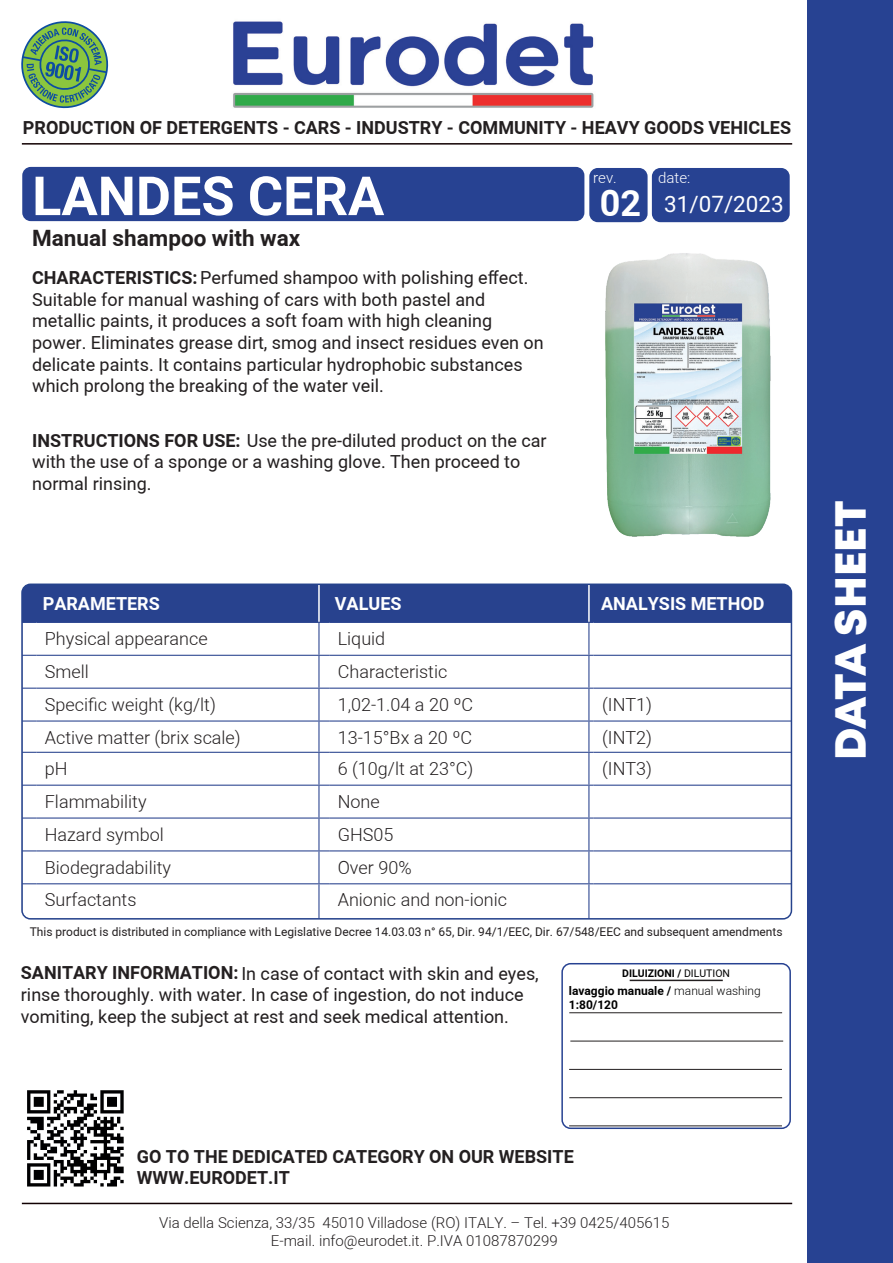
<style>
.page{position:relative;width:893px;height:1263px;background:#fff}
.page>*{position:absolute;margin:0;border:0;box-sizing:border-box;transform-origin:0 0}
.t1{font:700 54px "Araboto";color:#fff}
.t2{font:43.5px "Mont Heavy DEMO";color:#fff}
.t3{font:700 36px "Araboto";color:#fff}
.t4{font:700 22.5px "Araboto";color:#231f20}
.t5{font:22.5px "Araboto";color:#fff}
.t6{font:18px/21.6px "Araboto";color:#231f20}
.t7{font:300 18px "Araboto";color:#231f20}
.t8{font:700 18px/21.3px "Araboto";color:#231f20}
.t9{font:700 18px "Araboto";color:#fff}
.t10{font:300 15px/18px "Araboto";color:#231f20;text-align:center}
.t11{font:300 15px "Araboto";color:#fff}
.t12{font:12px "Araboto";color:#231f20}
.t13{font:700 12px "Araboto";color:#000001}
.t14{font:700 10.5px "Araboto";color:#000001}
.s1{font-weight:700}
.s2{font-weight:400}
.s3{font-weight:300}
</style>
<div class="page">
<div style="left:589px;top:168px;width:59px;height:54px;background:#274292;border-radius:9px"></div>
<div style="left:652px;top:168px;width:138px;height:54px;background:#274292;border-radius:9px"></div>
<div style="left:22px;top:167px;width:562px;height:54px;background:#274292;border-radius:9px"></div>
<img style="left:233px;top:21px;width:361px;height:87px">
<hr style="left:22px;top:1203px;width:770px;height:1px;background:#110002">
<svg style="left:21px;top:21px;width:88px;height:88px"></svg>
<div style="left:807px;top:0;width:86px;height:1263px;background:#274292"></div>
<hr style="left:22px;top:143px;width:770px;height:2px;background:#110002">
<svg style="left:24px;top:623px;width:767px;height:295px"></svg>
<hr style="left:791px;top:584px;width:1px;height:38px;background:#28428e">
<hr style="left:791px;top:884px;width:1px;height:34px;background:#28428e">
<hr style="left:318px;top:623px;width:1px;height:32px;background:#28428e">
<hr style="left:588px;top:623px;width:1px;height:32px;background:#28428e">
<svg style="left:24px;top:655px;width:12px;height:1px"></svg>
<hr style="left:36px;top:655px;width:283px;height:1px;background:#28428e">
<hr style="left:318px;top:656px;width:1px;height:32px;background:#28428e">
<hr style="left:329px;top:655px;width:260px;height:1px;background:#28428e">
<hr style="left:588px;top:656px;width:1px;height:32px;background:#28428e">
<hr style="left:594px;top:655px;width:197px;height:1px;background:#28428e">
<svg style="left:24px;top:688px;width:12px;height:1px"></svg>
<hr style="left:36px;top:688px;width:283px;height:1px;background:#28428e">
<hr style="left:318px;top:689px;width:1px;height:31px;background:#28428e">
<hr style="left:329px;top:688px;width:260px;height:1px;background:#28428e">
<hr style="left:588px;top:689px;width:1px;height:31px;background:#28428e">
<hr style="left:594px;top:688px;width:197px;height:1px;background:#28428e">
<svg style="left:24px;top:720px;width:12px;height:1px"></svg>
<hr style="left:36px;top:720px;width:283px;height:1px;background:#28428e">
<hr style="left:318px;top:721px;width:1px;height:31px;background:#28428e">
<hr style="left:329px;top:720px;width:260px;height:1px;background:#28428e">
<hr style="left:588px;top:721px;width:1px;height:31px;background:#28428e">
<hr style="left:594px;top:720px;width:197px;height:1px;background:#28428e">
<svg style="left:24px;top:752px;width:12px;height:1px"></svg>
<hr style="left:36px;top:752px;width:283px;height:1px;background:#28428e">
<hr style="left:318px;top:753px;width:1px;height:32px;background:#28428e">
<hr style="left:329px;top:752px;width:260px;height:1px;background:#28428e">
<hr style="left:588px;top:753px;width:1px;height:32px;background:#28428e">
<hr style="left:594px;top:752px;width:197px;height:1px;background:#28428e">
<svg style="left:24px;top:785px;width:12px;height:1px"></svg>
<hr style="left:36px;top:785px;width:283px;height:1px;background:#28428e">
<hr style="left:318px;top:786px;width:1px;height:31px;background:#28428e">
<hr style="left:329px;top:785px;width:260px;height:1px;background:#28428e">
<hr style="left:588px;top:786px;width:1px;height:31px;background:#28428e">
<hr style="left:594px;top:785px;width:197px;height:1px;background:#28428e">
<svg style="left:24px;top:817px;width:12px;height:1px"></svg>
<hr style="left:36px;top:817px;width:283px;height:1px;background:#28428e">
<hr style="left:318px;top:818px;width:1px;height:32px;background:#28428e">
<hr style="left:329px;top:817px;width:260px;height:1px;background:#28428e">
<hr style="left:588px;top:818px;width:1px;height:32px;background:#28428e">
<hr style="left:594px;top:817px;width:197px;height:1px;background:#28428e">
<svg style="left:24px;top:850px;width:12px;height:1px"></svg>
<hr style="left:36px;top:850px;width:283px;height:1px;background:#28428e">
<hr style="left:318px;top:851px;width:1px;height:32px;background:#28428e">
<hr style="left:329px;top:850px;width:260px;height:1px;background:#28428e">
<hr style="left:588px;top:851px;width:1px;height:32px;background:#28428e">
<hr style="left:594px;top:850px;width:197px;height:1px;background:#28428e">
<svg style="left:24px;top:883px;width:12px;height:1px"></svg>
<hr style="left:22px;top:884px;width:1px;height:34px;background:#28428e">
<hr style="left:36px;top:883px;width:283px;height:1px;background:#28428e">
<hr style="left:318px;top:884px;width:1px;height:34px;background:#28428e">
<hr style="left:329px;top:883px;width:260px;height:1px;background:#28428e">
<hr style="left:588px;top:884px;width:1px;height:34px;background:#28428e">
<hr style="left:594px;top:883px;width:197px;height:1px;background:#28428e">
<hr style="left:594px;top:918px;width:197px;height:1px;background:#28428e">
<div style="left:24px;top:586px;width:765px;height:37px;background:#28428e"></div>
<hr style="left:594px;top:622px;width:197px;height:1px;background:#28428e">
<div style="left:21px;top:583px;width:771px;height:336px;border:2px solid #26438d;border-radius:9px"></div>
<img style="left:605px;top:253px;width:166px;height:284px">
<img style="left:27px;top:1090px;width:97px;height:97px">
<div style="left:561px;top:963px;width:230px;height:166px;border:2px solid #274292;border-radius:9px"></div>
<hr style="left:569px;top:1012px;width:213px;height:1px;background:#231f20">
<hr style="left:630px;top:980px;width:93px;height:1px;background:#231f20">
<hr style="left:569px;top:1069px;width:213px;height:1px;background:#231f20">
<hr style="left:570px;top:1041px;width:213px;height:1px;background:#231f20">
<hr style="left:569px;top:1097px;width:213px;height:1px;background:#231f20">
<hr style="left:569px;top:1125px;width:213px;height:1px;background:#231f20">
<p class="t8" style="left:23px;top:117px;width:770px">PRODUCTION OF DETERGENTS - CARS - INDUSTRY - COMMUNITY - HEAVY GOODS VEHICLES</p>
<h1 class="t1" style="left:32px;top:158px;width:354px">LANDES CERA</h1>
<p class="t4" style="left:32px;top:222px;width:270px">Manual shampoo with wax</p>
<p class="t6" style="left:32px;top:267px;width:498px"><span class="s1">CHARACTERISTICS:</span>Perfumed shampoo with polishing effect.</p>
<p class="t6" style="left:32px;top:289px;width:513px">Suitable for manual washing of cars with both pastel and metallic paints, it produces a soft foam with high cleaning power. Eliminates grease dirt, smog and insect residues even on delicate paints. It contains particular hydrophobic substances which prolong the breaking of the water veil.</p>
<p class="t6" style="left:32px;top:430px;width:516px"><span class="s1">INSTRUCTIONS FOR USE:</span> Use the pre-diluted product on the car</p>
<p class="t6" style="left:32px;top:452px;width:490px">with the use of a sponge or a washing glove. Then proceed to normal rinsing.</p>
<p class="t11" style="left:593px;top:167px;width:25px">rev.</p>
<p class="t11" style="left:658px;top:167px;width:34px">date:</p>
<h3 class="t3" style="left:600px;top:178px;width:43px">02</h3>
<p class="t5" style="left:664px;top:188px;width:121px">31/07/2023</p>
<p class="t9" style="left:43px;top:591px;width:119px">PARAMETERS</p>
<p class="t9" style="left:335px;top:591px;width:68px">VALUES</p>
<p class="t9" style="left:601px;top:591px;width:165px">ANALYSIS METHOD</p>
<p class="t7" style="left:45px;top:626px;width:164px">Physical appearance</p>
<p class="t7" style="left:338px;top:626px;width:49px">Liquid</p>
<p class="t7" style="left:45px;top:659px;width:45px">Smell</p>
<p class="t7" style="left:338px;top:659px;width:111px">Characteristic</p>
<p class="t7" style="left:45px;top:692px;width:173px">Specific weight (kg/lt)</p>
<p class="t7" style="left:338px;top:692px;width:137px">1,02-1.04 a 20 ºC</p>
<p class="t7" style="left:602px;top:692px;width:51px">(INT1)</p>
<p class="t7" style="left:45px;top:725px;width:197px">Active matter (brix scale)</p>
<p class="t7" style="left:338px;top:725px;width:136px">13-15°Bx a 20 ºC</p>
<p class="t7" style="left:602px;top:725px;width:51px">(INT2)</p>
<p class="t7" style="left:45px;top:756px;width:24px">pH</p>
<p class="t7" style="left:338px;top:756px;width:137px">6 (10g/lt at 23°C)</p>
<p class="t7" style="left:602px;top:756px;width:51px">(INT3)</p>
<p class="t7" style="left:45px;top:789px;width:103px">Flammability</p>
<p class="t7" style="left:338px;top:789px;width:44px">None</p>
<p class="t7" style="left:45px;top:822px;width:120px">Hazard symbol</p>
<p class="t7" style="left:338px;top:822px;width:57px">GHS05</p>
<p class="t7" style="left:45px;top:854px;width:128px">Biodegradability</p>
<p class="t7" style="left:338px;top:854px;width:75px">Over 90%</p>
<p class="t7" style="left:45px;top:887px;width:93px">Surfactants</p>
<p class="t7" style="left:338px;top:887px;width:171px">Anionic and non-ionic</p>
<p class="t12" style="left:30px;top:924px;width:754px">This product is distributed in compliance with Legislative Decree 14.03.03 n° 65, Dir. 94/1/EEC, Dir. 67/548/EEC and subsequent amendments</p>
<p class="t6" style="left:21px;top:963px;width:519px"><span class="s1">SANITARY INFORMATION:</span> In case of contact with skin and eyes, rinse thoroughly. with water. In case of ingestion, do not induce vomiting, keep the subject at rest and seek medical attention.</p>
<p class="t14" style="left:622px;top:966px;width:109px">DILUIZIONI / <span class="s2">DILUTION</span></p>
<p class="t13" style="left:569px;top:983px;width:193px">lavaggio manuale / <span class="s3">manual washing</span></p>
<p class="t13" style="left:569px;top:997px;width:51px">1:80/120</p>
<h2 class="t2" style="left:826px;top:760px;width:261px;rotate:-90deg">DATA SHEET</h2>
<p class="t8" style="left:137px;top:1146px;width:438px">GO TO THE DEDICATED CATEGORY ON OUR WEBSITE<br>WWW.EURODET.IT</p>
<p class="t10" style="left:159px;top:1214px;width:512px">Via della Scienza, 33/35 45010 Villadose (RO) ITALY. – Tel. +39 0425/405615<br>E-mail. info@eurodet.it. P.IVA 01087870299</p>
</div>
